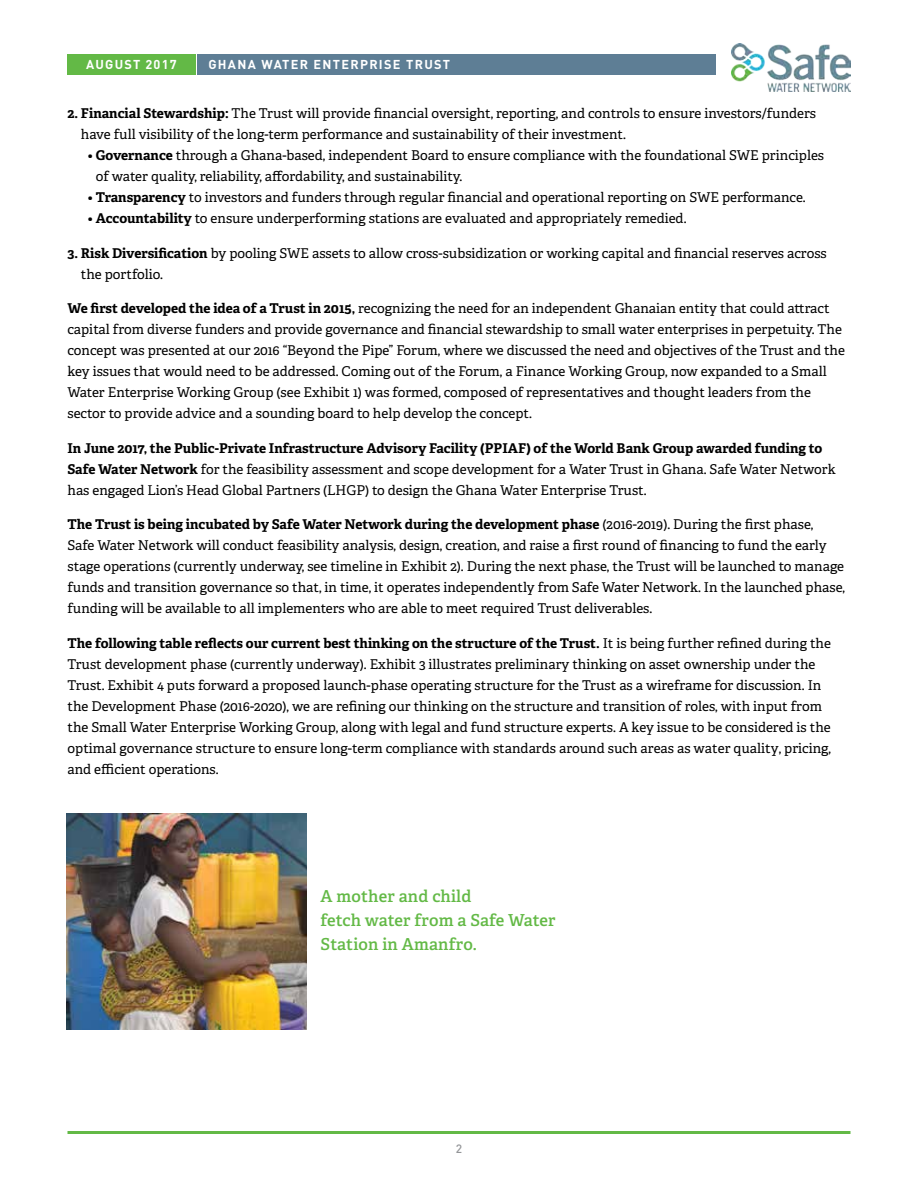
<style>
.page{position:relative;width:918px;height:1188px;background:#fff}
.page>*{position:absolute;margin:0;border:0;box-sizing:border-box;transform-origin:0 0}
.t1{font:600 16.5px/24px "Adelle";letter-spacing:.01em;color:#63b946}
.t2{font:13.5px/21px "Adelle";color:#000}
.t3{font:700 12.75px "DINOT";letter-spacing:.1em;color:#fff}
.t4{font:500 12px "DINOT";color:#939598}
.s1{font-weight:700}
</style>
<div class="page">
<div style="left:197px;top:54px;width:519px;height:21px;background:#5e7e95"></div>
<div style="left:67px;top:54px;width:129px;height:21px;background:#63b946"></div>
<img style="left:732px;top:43px;width:119px;height:49px">
<hr style="left:68px;top:1131px;width:782px;height:3px;background:#63b946">
<img style="left:67px;top:813px;width:240px;height:216px">
<p class="t3" style="left:86px;top:56px;width:92px">AUGUST 2017</p>
<p class="t3" style="left:208px;top:56px;width:243px">GHANA WATER ENTERPRISE TRUST</p>
<p class="t2" style="left:81px;top:103px;width:737px;text-indent:-13px"><span class="s1">2. Financial Stewardship:</span> The Trust will provide financial oversight, reporting, and controls to ensure investors/funders have full visibility of the long-term performance and sustainability of their investment.</p>
<p class="t2" style="left:96px;top:145px;width:730px;text-indent:-8px">• <span class="s1">Governance</span> through a Ghana-based, independent Board to ensure compliance with the foundational SWE principles of water quality, reliability, affordability, and sustainability.</p>
<p class="t2" style="left:88px;top:187px;width:719px">• <span class="s1">Transparency</span> to investors and funders through regular financial and operational reporting on SWE performance.</p>
<p class="t2" style="left:88px;top:208px;width:600px">• <span class="s1">Accountability</span> to ensure underperforming stations are evaluated and appropriately remedied.</p>
<p class="t2" style="left:81px;top:243px;width:747px;text-indent:-13px"><span class="s1">3. Risk Diversification</span> by pooling SWE assets to allow cross-subsidization or working capital and financial reserves across the portfolio.</p>
<p class="t2" style="left:68px;top:298px;width:779px"><span class="s1">We first developed the idea of a Trust in 2015,</span> recognizing the need for an independent Ghanaian entity that could attract capital from diverse funders and provide governance and financial stewardship to small water enterprises in perpetuity. The concept was presented at our 2016 “Beyond the Pipe” Forum, where we discussed the need and objectives of the Trust and the key issues that would need to be addressed. Coming out of the Forum, a Finance Working Group, now expanded to a Small Water Enterprise Working Group (see Exhibit 1) was formed, composed of representatives and thought leaders from the sector to provide advice and a sounding board to help develop the concept.</p>
<p class="t2" style="left:68px;top:438px;width:770px"><span class="s1">In June 2017, the Public-Private Infrastructure Advisory Facility (PPIAF) of the World Bank Group awarded funding to<br>Safe Water Network</span> for the feasibility assessment and scope development for a Water Trust in Ghana. Safe Water Network has engaged Lion’s Head Global Partners (LHGP) to design the Ghana Water Enterprise Trust.</p>
<p class="t2" style="left:68px;top:514px;width:779px"><span class="s1">The Trust is being incubated by Safe Water Network during the development phase</span> (2016-2019). During the first phase,<br>Safe Water Network will conduct feasibility analysis, design, creation, and raise a first round of financing to fund the early stage operations (currently underway, see timeline in Exhibit 2). During the next phase, the Trust will be launched to manage funds and transition governance so that, in time, it operates independently from Safe Water Network. In the launched phase, funding will be available to all implementers who are able to meet required Trust deliverables.</p>
<p class="t2" style="left:68px;top:633px;width:765px"><span class="s1">The following table reflects our current best thinking on the structure of the Trust.</span> It is being further refined during the Trust development phase (currently underway). Exhibit 3 illustrates preliminary thinking on asset ownership under the Trust. Exhibit 4 puts forward a proposed launch-phase operating structure for the Trust as a wireframe for discussion. In the Development Phase (2016-2020), we are refining our thinking on the structure and transition of roles, with input from the Small Water Enterprise Working Group, along with legal and fund structure experts. A key issue to be considered is the optimal governance structure to ensure long-term compliance with standards around such areas as water quality, pricing, and efficient operations.</p>
<p class="t1" style="left:321px;top:885px;width:237px">A mother and child<br>fetch water from a Safe Water<br>Station in Amanfro.</p>
<p class="t4" style="left:456px;top:1141px;width:8px">2</p>
</div>
